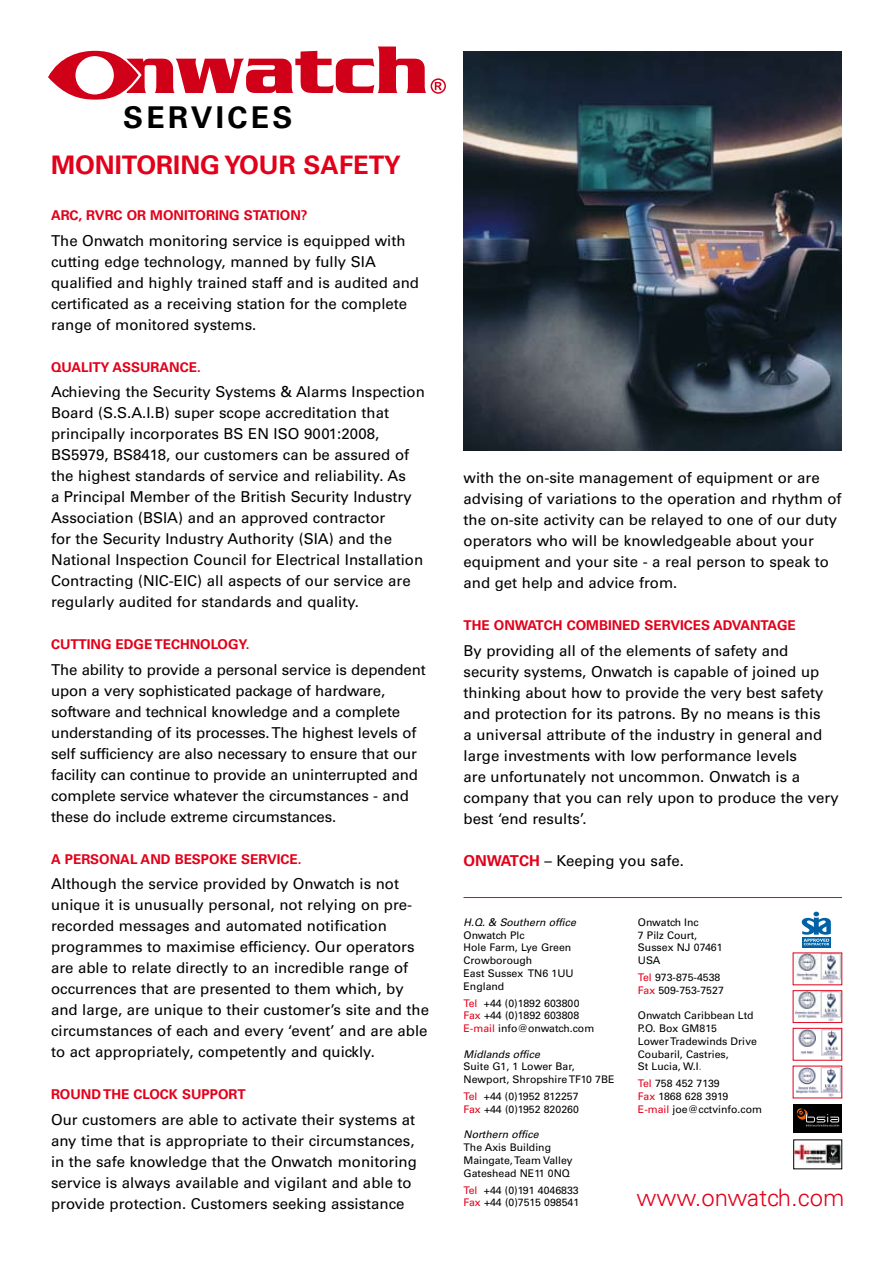
<style>
.page{position:relative;width:893px;height:1263px;background:#fff}
.page>*{position:absolute;margin:0;border:0;box-sizing:border-box;transform-origin:0 0}
.t1{font:700 30px "Univers";letter-spacing:.11em;color:#000}
.t2{font:700 25.5px "Univers";color:#e2001a}
.t3{font:300 24px "Univers";color:#e2001a}
.t4{font:15px/21px "Univers";color:#000}
.t5{font:700 15px "Univers";color:#e2001a}
.t6{font:700 13.5px "Univers";color:#e2001a}
.t7{font:10.5px/12.8px "Univers";color:#000}
.t8{font:italic 10.5px "Univers";color:#000}
.s1{font-weight:700;color:#e2001a}
.s2{color:#e2001a}
.s3{color:#707173}
</style>
<div class="page">
<svg style="left:48px;top:47px;width:398px;height:53px"></svg>
<img style="left:795px;top:1143px;width:45px;height:23px">
<div style="left:794px;top:1104px;width:48px;height:29px;background:#000"></div>
<svg style="left:796px;top:1108px;width:43px;height:19px"></svg>
<img style="left:798px;top:1030px;width:42px;height:28px">
<div style="left:793px;top:1028px;width:49px;height:32px;border:1px solid #e2001a"></div>
<img style="left:796px;top:1068px;width:44px;height:28px">
<img style="left:795px;top:955px;width:45px;height:28px">
<img style="left:795px;top:992px;width:45px;height:29px">
<div style="left:793px;top:990px;width:49px;height:33px;border:1px solid #e2001a"></div>
<svg style="left:801px;top:911px;width:30px;height:37px"></svg>
<svg style="left:802px;top:945px;width:29px;height:2px"></svg>
<svg style="left:802px;top:912px;width:29px;height:33px"></svg>
<hr style="left:463px;top:897px;width:379px;height:1px;background:#e2001a">
<img style="left:463px;top:51px;width:379px;height:400px">
<h1 class="t1" style="left:123px;top:100px;width:168px">SERVICES</h1>
<h2 class="t2" style="left:51px;top:150px;width:41px">MONITO</h2>
<h2 class="t2" style="left:156px;top:150px;width:33px">RING</h2>
<h2 class="t2" style="left:224px;top:150px;width:19px">YOU</h2>
<h2 class="t2" style="left:279px;top:150px;width:91px">R SAFETY</h2>
<p class="t6" style="left:51px;top:207px;width:258px">ARC, RVRC OR MONITORING STATION?</p>
<p class="t4" style="left:51px;top:230px;width:370px">The Onwatch monitoring service is equipped with cutting edge technology, manned by fully SIA qualified and highly trained staff and is audited and certificated as a receiving station for the complete range of monitored systems.</p>
<p class="t6" style="left:51px;top:359px;width:151px">QUALITY ASSURANCE.</p>
<p class="t4" style="left:51px;top:381px;width:375px">Achieving the Security Systems &amp; Alarms Inspection Board (S.S.A.I.B) super scope accreditation that principally incorporates BS EN ISO 9001:2008, BS5979, BS8418, our customers can be assured of the highest standards of service and reliability. As<br>a Principal Member of the British Security Industry Association (BSIA) and an approved contractor<br>for the Security Industry Authority (SIA) and the National Inspection Council for Electrical Installation Contracting (NIC-EIC) all aspects of our service are regularly audited for standards and quality.</p>
<p class="t6" style="left:51px;top:636px;width:200px">CUTTING EDGE TECHNOLOGY.</p>
<p class="t4" style="left:51px;top:659px;width:376px">The ability to provide a personal service is dependent upon a very sophisticated package of hardware, software and technical knowledge and a complete understanding of its processes. The highest levels of self sufficiency are also necessary to ensure that our facility can continue to provide an uninterrupted and complete service whatever the circumstances - and these do include extreme circumstances.</p>
<p class="t6" style="left:51px;top:851px;width:252px">A PERSONAL AND BESPOKE SERVICE.</p>
<p class="t4" style="left:51px;top:873px;width:380px">Although the service provided by Onwatch is not unique it is unusually personal, not relying on pre&shy;recorded messages and automated notification programmes to maximise efficiency. Our operators are able to relate directly to an incredible range of occurrences that are presented to them which, by and large, are unique to their customer’s site and the circumstances of each and every ‘event’ and are able to act appropriately, competently and quickly.</p>
<p class="t6" style="left:51px;top:1086px;width:196px">ROUND THE CLOCK SUPPORT</p>
<p class="t4" style="left:51px;top:1109px;width:367px">Our customers are able to activate their systems at any time that is appropriate to their circumstances, in the safe knowledge that the Onwatch monitoring service is always available and vigilant and able to provide protection. Customers seeking assistance</p>
<p class="t4" style="left:463px;top:467px;width:380px">with the on-site management of equipment or are advising of variations to the operation and rhythm of the on-site activity can be relayed to one of our duty operators who will be knowledgeable about your equipment and your site - a real person to speak to and get help and advice from.</p>
<p class="t6" style="left:463px;top:618px;width:334px">THE ONWATCH COMBINED SERVICES ADVANTAGE</p>
<p class="t4" style="left:463px;top:640px;width:377px">By providing all of the elements of safety and security systems, Onwatch is capable of joined up thinking about how to provide the very best safety and protection for its patrons. By no means is this<br>a universal attribute of the industry in general and large investments with low performance levels<br>are unfortunately not uncommon. Onwatch is a company that you can rely upon to produce the very best ‘end results’.</p>
<p class="t5" style="left:463px;top:852px;width:14px">ONW</p>
<p class="t4" style="left:501px;top:850px;width:185px"><span class="s1">ATCH</span> – Keeping you safe.</p>
<p class="t8" style="left:463px;top:916px;width:114px">H.Q. &amp; Southern office</p>
<p class="t7" style="left:463px;top:928px;width:112px">Onwatch Plc<br>Hole Farm, Lye Green<br>Crowborough<br>East Sussex TN6 1UU<br>England</p>
<p class="t7" style="left:463px;top:996px;width:132px"><span class="s2">Tel</span> +44 (0)1892 603800<br><span class="s2">Fax</span> +44 (0)1892 603808<br><span class="s2">E-mail</span> info@onwatch.com</p>
<p class="t8" style="left:463px;top:1047px;width:78px">Midlands office</p>
<p class="t7" style="left:463px;top:1060px;width:153px">Suite G1, 1 Lower Bar,<br>Newport, Shropshire TF10 7BE</p>
<p class="t7" style="left:463px;top:1090px;width:117px"><span class="s2">Tel</span> +44 (0)1952 812257<br><span class="s2">Fax</span> +44 (0)1952 820260</p>
<p class="t8" style="left:463px;top:1128px;width:77px">Northern office</p>
<p class="t7" style="left:463px;top:1141px;width:111px">The Axis Building<br>Maingate, Team Valley<br>Gateshead NE11 0NQ</p>
<p class="t7" style="left:463px;top:1183px;width:117px"><span class="s2">Tel</span> +44 (0)191 4046833<br><span class="s2">Fax</span> +44 (0)7515 098541</p>
<p class="t7" style="left:638px;top:916px;width:86px">Onwatch Inc<br>7 Pilz Court,<br>Sussex NJ 07461<br>USA</p>
<p class="t7" style="left:638px;top:971px;width:87px"><span class="s2">Tel</span> 973-875-4538<br><span class="s2">Fax</span> 509-753-7527</p>
<p class="t7" style="left:638px;top:1009px;width:121px">Onwatch Caribbean Ltd<br>P.O. Box GM815<br>Lower Tradewinds Drive<br>Coubaril, Castries,<br>St Lucia, W.I<span class="s3">.</span></p>
<p class="t7" style="left:638px;top:1077px;width:126px"><span class="s2">Tel</span> 758 452 7139<br><span class="s2">Fax</span> 1868 628 3919<br><span class="s2">E-mail</span> joe@cctvinfo.com</p>
<h3 class="t3" style="left:636px;top:1183px;width:210px">www.onwatch.com</h3>
</div>
